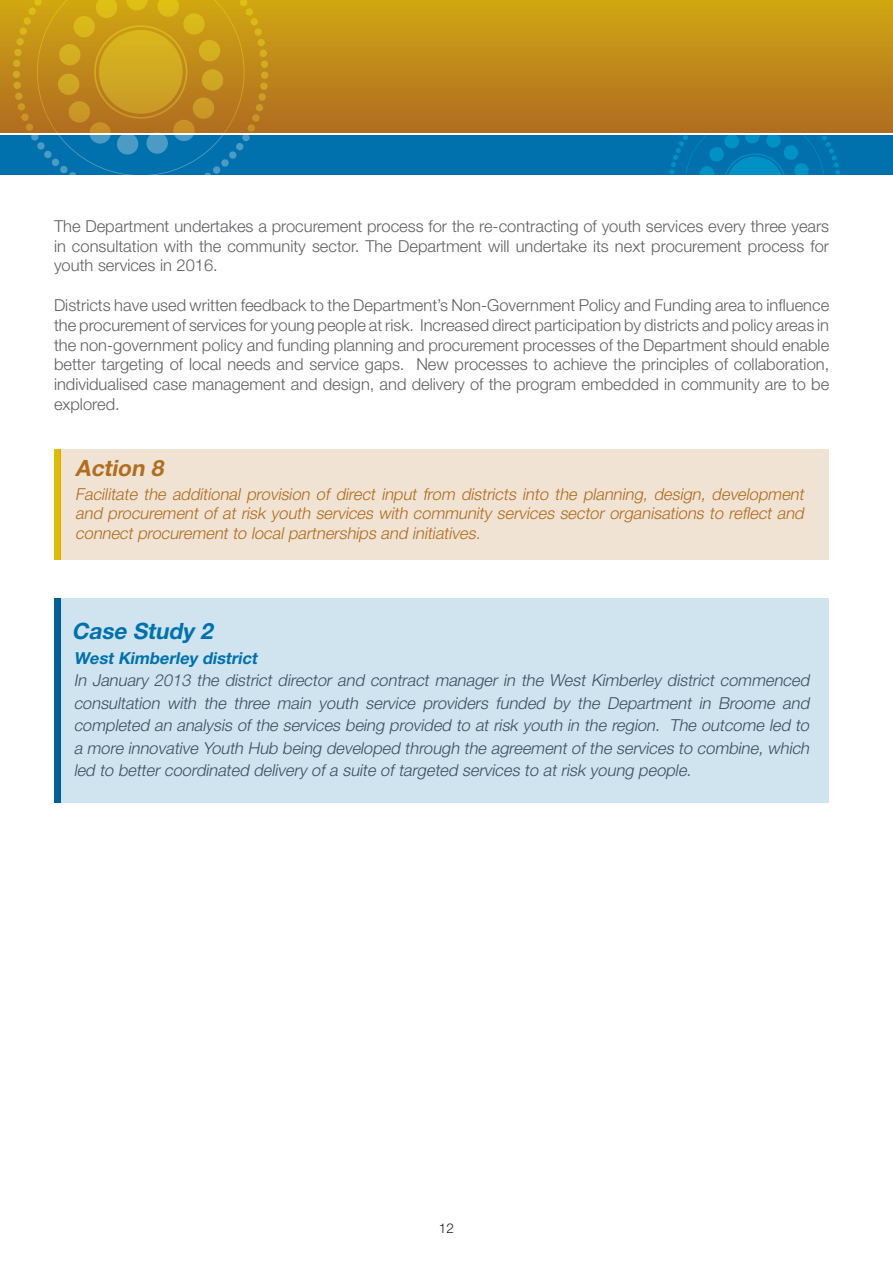
<style>
.page{position:relative;width:893px;height:1263px;background:#fff}
.page>*{position:absolute;margin:0;border:0;box-sizing:border-box;transform-origin:0 0}
.t1{font:italic 700 22.5px "Helvetica Neue LT Pro";color:#0071ad}
.t2{font:italic 700 22.5px "Helvetica Neue LT Pro";color:#b06d1e}
.t3{font:300 16.5px/19.8px "Helvetica Neue LT Pro";color:#616164;text-align:justify}
.t4{font:italic 300 16.5px/22.5px "Helvetica Neue LT Pro";color:#494a4b;text-align:justify}
.t5{font:italic 300 16.5px/19.8px "Helvetica Neue LT Pro";color:#b06d1e;text-align:justify}
.t6{font:italic 700 16.5px "Helvetica Neue LT Pro";color:#0071ad}
.t7{font:300 13.5px "Helvetica Neue LT Pro";color:#231f20}
</style>
<div class="page">
<div style="left:0;top:0;width:893px;height:133px;background:linear-gradient(to bottom,#d1a712,#af6c21)"></div>
<div style="left:259px;top:49px;width:8px;height:8px;background:#d4af20;border-radius:50%"></div>
<div style="left:261px;top:60px;width:7px;height:8px;background:#d2ac21;border-radius:50%"></div>
<div style="left:261px;top:71px;width:7px;height:8px;background:#d0a923;border-radius:50%"></div>
<svg style="left:260px;top:82px;width:8px;height:8px"></svg>
<div style="left:258px;top:93px;width:8px;height:8px;background:#c59222;border-radius:3px"></div>
<div style="left:15px;top:92px;width:8px;height:8px;background:#c69422;border-radius:3px"></div>
<svg style="left:13px;top:81px;width:8px;height:8px"></svg>
<div style="left:13px;top:71px;width:7px;height:7px;background:#d1a923;border-radius:50%"></div>
<div style="left:13px;top:60px;width:8px;height:7px;background:#d2ac21;border-radius:50%"></div>
<div style="left:14px;top:49px;width:8px;height:7px;background:#d4af20;border-radius:50%"></div>
<svg style="left:16px;top:0;width:249px;height:133px;background:#c6941b"></svg>
<div style="left:0;top:135px;width:893px;height:40px;background:#0071ad"></div>
<svg style="left:669px;top:135px;width:171px;height:40px"></svg>
<div style="left:54px;top:450px;width:6px;height:110px;background:#dfbc03"></div>
<div style="left:60px;top:450px;width:769px;height:110px;background:#f0e3d4"></div>
<div style="left:54px;top:598px;width:775px;height:204px;background:#cfe4ef"></div>
<div style="left:54px;top:598px;width:7px;height:204px;background:#006096"></div>
<p class="t3" style="left:54px;top:216px;width:777px">The Department undertakes a procurement process for the re-contracting of youth services every three years in consultation with the community sector. The Department will undertake its next procurement process for youth services in 2016.</p>
<p class="t3" style="left:54px;top:295px;width:777px">Districts have used written feedback to the Department’s Non-Government Policy and Funding area to influence the procurement of services for young people at risk. Increased direct participation by districts and policy areas in the non-government policy and funding planning and procurement processes of the Department should enable better targeting of local needs and service gaps. New processes to achieve the principles of collaboration, individualised case management and design, and delivery of the program embedded in community are to be explored.</p>
<h1 class="t2" style="left:75px;top:454px;width:94px">Action 8</h1>
<p class="t5" style="left:75px;top:483px;width:733px">Facilitate the additional provision of direct input from districts into the planning, design, development and procurement of at risk youth services with community services sector organisations to reflect and connect procurement to local partnerships and initiatives.</p>
<h1 class="t1" style="left:72px;top:617px;width:147px">Case Study 2</h1>
<p class="t6" style="left:74px;top:648px;width:188px">West Kimberley district</p>
<p class="t4" style="left:74px;top:669px;width:740px">In January 2013 the district director and contract manager in the West Kimberley district commenced consultation with the three main youth service providers funded by the Department in Broome and completed an analysis of the services being provided to at risk youth in the region. The outcome led to a more innovative Youth Hub being developed through the agreement of the services to combine, which led to better coordinated delivery of a suite of targeted services to at risk young people.</p>
<p class="t7" style="left:439px;top:1220px;width:17px">12</p>
</div>
